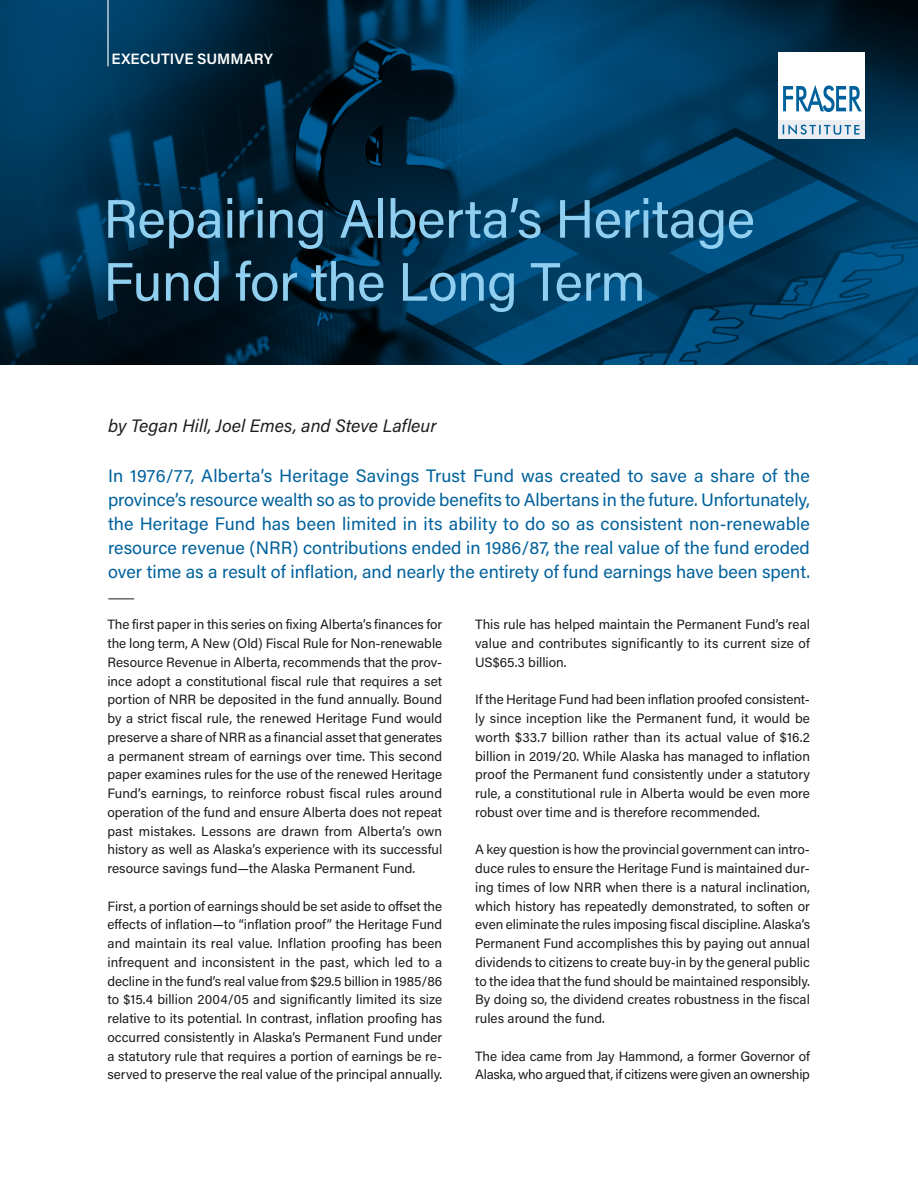
<style>
.page{position:relative;width:918px;height:1188px;background:#fff}
.page>*{position:absolute;margin:0;border:0;box-sizing:border-box;transform-origin:0 0}
.t1{font:54px/63px "Acumin Pro";letter-spacing:-.01em;color:#91cff1}
.t2{font:18px/24px "Acumin Pro";color:#00619c;text-align:justify}
.t3{font:italic 18px "Acumin Pro";color:#1d1d1b}
.t4{font:600 15px "Acumin Pro";letter-spacing:.005em;color:#fff}
.t5{font:13.5px/18.8px "Acumin Pro";color:#1d1d1b;text-align:justify}
</style>
<div class="page">
<img style="left:0;top:0;width:918px;height:364px">
<div style="left:778px;top:52px;width:87px;height:87px;background:#eaeef3"></div>
<div style="left:778px;top:52px;width:87px;height:68px;background:#fff"></div>
<svg style="left:783px;top:85px;width:79px;height:27px"></svg>
<svg style="left:783px;top:124px;width:77px;height:11px"></svg>
<svg style="left:108px;top:598px;width:26px;height:1px"></svg>
<hr style="left:107px;top:0;width:2px;height:66px;background:#fff">
<p class="t4" style="left:112px;top:48px;width:163px">EXECUTIVE SUMMARY</p>
<h1 class="t1" style="left:103px;top:185px;width:653px">Repairing Alberta’s Heritage<br>Fund for the Long Term</h1>
<h2 class="t3" style="left:108px;top:413px;width:330px">by Tegan Hill, Joel Emes, and Steve Lafleur</h2>
<p class="t2" style="left:108px;top:463px;width:704px">In 1976/77, Alberta’s Heritage Savings Trust Fund was created to save a share of the province’s resource wealth so as to provide benefits to Albertans in the future. Unfortunately, the Heritage Fund has been limited in its ability to do so as consistent non-renewable resource revenue (NRR) contributions ended in 1986/87, the real value of the fund eroded over time as a result of inflation, and nearly the entirety of fund earnings have been spent.</p>
<p class="t5" style="left:107px;top:615px;width:336px">The first paper in this series on fixing Alberta’s finances for the long term, A New (Old) Fiscal Rule for Non-renewable Resource Revenue in Alberta, recommends that the prov&shy;ince adopt a constitutional fiscal rule that requires a set portion of NRR be deposited in the fund annually. Bound by a strict fiscal rule, the renewed Heritage Fund would preserve a share of NRR as a financial asset that generates a permanent stream of earnings over time. This second paper examines rules for the use of the renewed Heritage Fund’s earnings, to reinforce robust fiscal rules around operation of the fund and ensure Alberta does not repeat past mistakes. Lessons are drawn from Alberta’s own history as well as Alaska’s experience with its successful resource savings fund—the Alaska Permanent Fund.</p>
<p class="t5" style="left:107px;top:896px;width:336px">First, a portion of earnings should be set aside to offset the effects of inflation—to “inflation proof” the Heritage Fund and maintain its real value. Inflation proofing has been infrequent and inconsistent in the past, which led to a decline in the fund’s real value from $29.5 billion in 1985/86 to $15.4 billion 2004/05 and significantly limited its size relative to its potential. In contrast, inflation proofing has occurred consistently in Alaska’s Permanent Fund under a statutory rule that requires a portion of earnings be re&shy;served to preserve the real value of the principal annually.</p>
<p class="t5" style="left:475px;top:615px;width:336px">This rule has helped maintain the Permanent Fund’s real value and contributes significantly to its current size of US$65.3 billion.</p>
<p class="t5" style="left:475px;top:690px;width:336px">If the Heritage Fund had been inflation proofed consistent&shy;ly since inception like the Permanent fund, it would be worth $33.7 billion rather than its actual value of $16.2 billion in 2019/20. While Alaska has managed to inflation proof the Permanent fund consistently under a statutory rule, a constitutional rule in Alberta would be even more robust over time and is therefore recommended.</p>
<p class="t5" style="left:475px;top:840px;width:336px">A key question is how the provincial government can intro&shy;duce rules to ensure the Heritage Fund is maintained dur&shy;ing times of low NRR when there is a natural inclination, which history has repeatedly demonstrated, to soften or even eliminate the rules imposing fiscal discipline. Alaska’s Permanent Fund accomplishes this by paying out annual dividends to citizens to create buy-in by the general public to the idea that the fund should be maintained responsibly.<br>By doing so, the dividend creates robustness in the fiscal rules around the fund.</p>
<p class="t5" style="left:475px;top:1046px;width:336px">The idea came from Jay Hammond, a former Governor of<br>Alaska, who argued that, if citizens were given an ownership</p>
</div>
